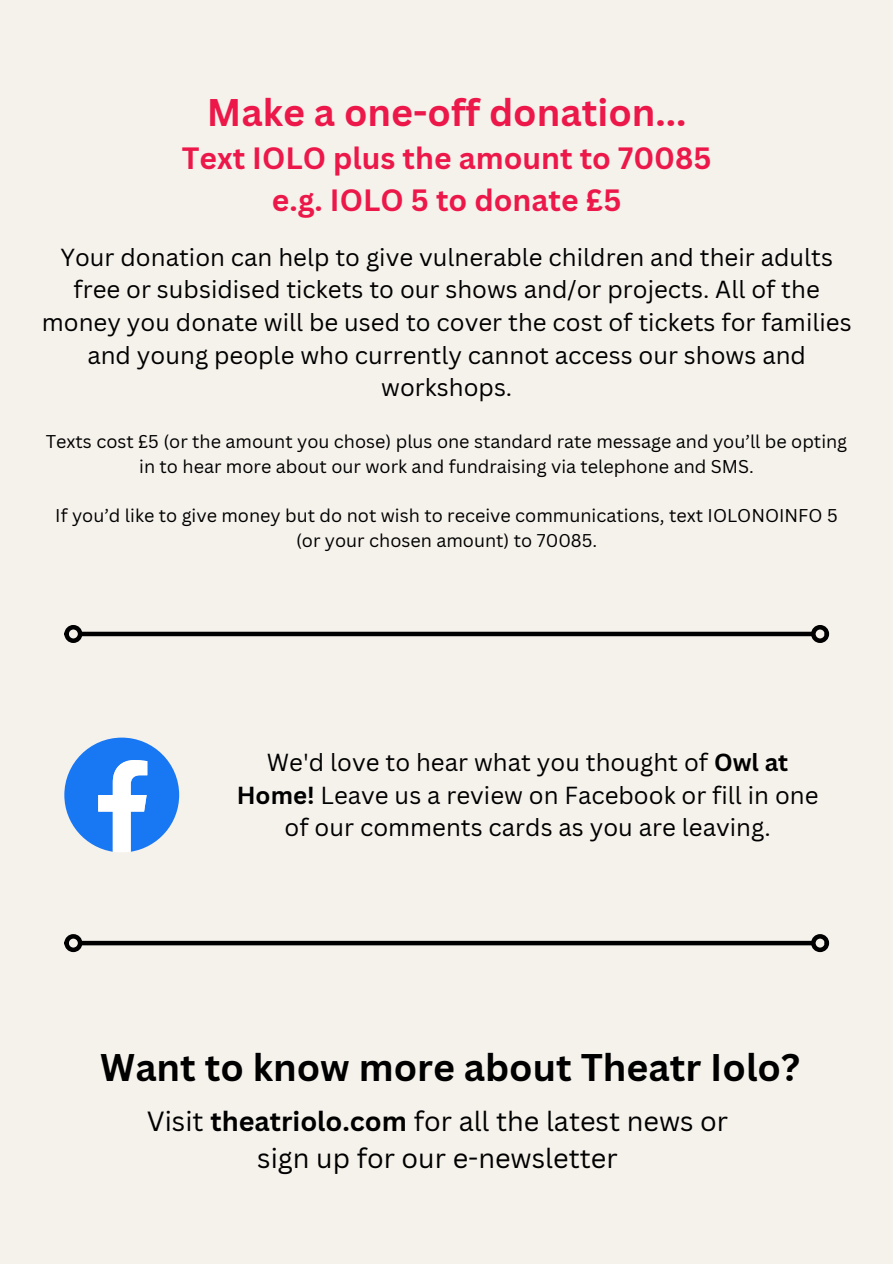
<style>
.page{position:relative;width:893px;height:1264px;background:#fff}
.page>*{position:absolute;margin:0;border:0;box-sizing:border-box;transform-origin:0 0}
.t1{font:700 37.5px "Canva Sans";color:#000}
.t2{font:700 37.5px "Canva Sans";color:#ec184a}
.t3{font:700 30px/41.7px "Canva Sans";color:#ec184a;text-align:center}
.t4{font:27px/37.2px "Canva Sans";color:#000;text-align:center}
.t5{font:24px/32.7px "Canva Sans";color:#000;text-align:center}
.t6{font:18px/24.8px "Canva Sans";color:#000;text-align:center}
.s1{font-weight:700}
</style>
<div class="page">
<div style="left:0;top:0;width:892px;height:1263px;background:#f5f1eb"></div>
<div style="left:81px;top:631px;width:731px;height:5px;background:#000"></div>
<div style="left:64px;top:625px;width:18px;height:18px;border:4px solid #000;border-radius:50%"></div>
<div style="left:811px;top:625px;width:18px;height:18px;border:4px solid #000;border-radius:50%"></div>
<svg style="left:64px;top:737px;width:115px;height:115px"></svg>
<div style="left:81px;top:940px;width:731px;height:5px;background:#000"></div>
<div style="left:64px;top:934px;width:18px;height:18px;border:4px solid #000;border-radius:50%"></div>
<div style="left:811px;top:934px;width:18px;height:18px;border:4px solid #000;border-radius:50%"></div>
<h1 class="t2" style="left:207px;top:86px;width:481px">Make a one-off donation...</h1>
<p class="t3" style="left:182px;top:136px;width:531px">Text IOLO plus the amount to 70085 e.g. IOLO 5 to donate £5</p>
<p class="t5" style="left:42px;top:240px;width:811px">Your donation can help to give vulnerable children and their adults free or subsidised tickets to our shows and/or projects. All of the money you donate will be used to cover the cost of tickets for families and young people who currently cannot access our shows and workshops.</p>
<p class="t6" style="left:46px;top:428px;width:803px">Texts cost £5 (or the amount you chose) plus one standard rate message and you’ll be opting in to hear more about our work and fundraising via telephone and SMS.</p>
<p class="t6" style="left:55px;top:503px;width:783px">If you’d like to give money but do not wish to receive communications, text IOLONOINFO 5 (or your chosen amount) to 70085.</p>
<p class="t5" style="left:237px;top:745px;width:583px">We'd love to hear what you thought of <span class="s1">Owl at<br>Home!</span> Leave us a review on Facebook or fill in one of our comments cards as you are leaving.</p>
<h1 class="t1" style="left:100px;top:1040px;width:701px">Want to know more about Theatr Iolo?</h1>
<p class="t4" style="left:147px;top:1101px;width:583px">Visit <span class="s1">theatriolo.com</span> for all the latest news or sign up for our e-newsletter</p>
</div>
